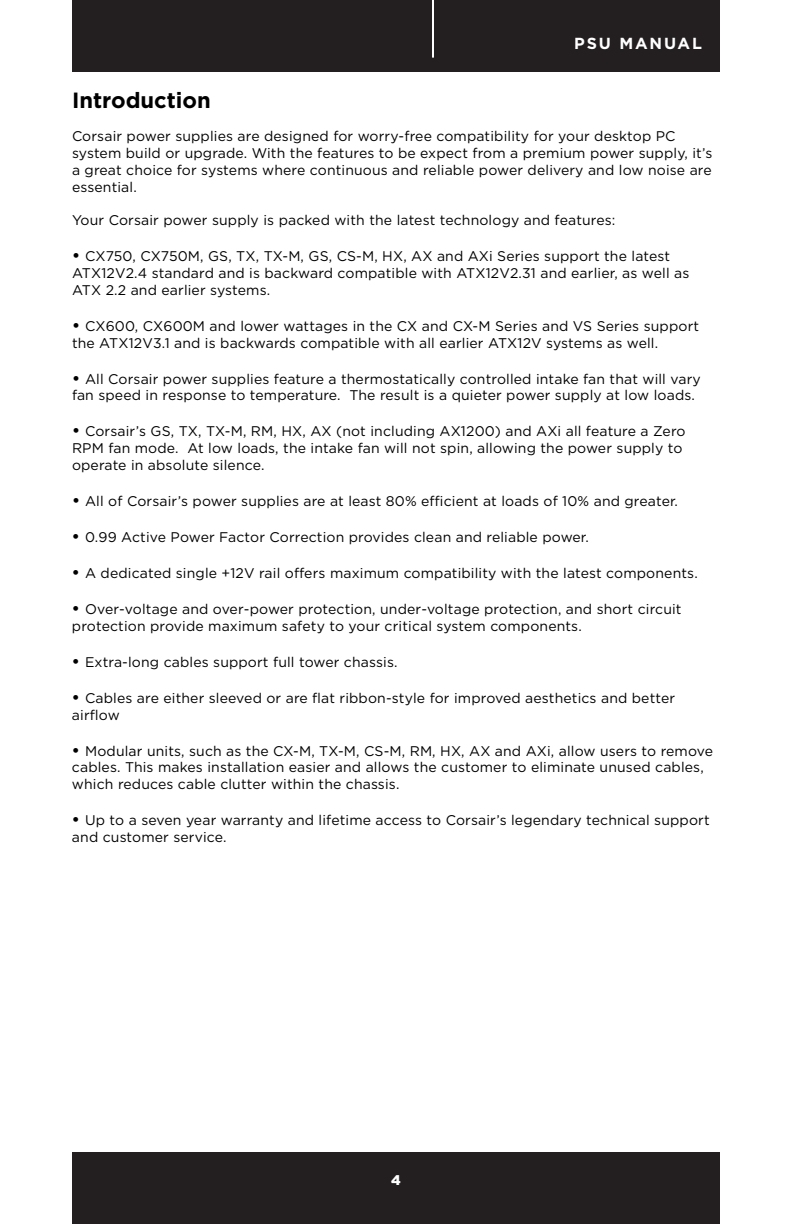
<style>
.page{position:relative;width:792px;height:1224px;background:#fff}
.page>*{position:absolute;margin:0;border:0;box-sizing:border-box;transform-origin:0 0}
.t1{font:700 22px "Gotham";color:#000}
.t2{font:700 16px "Gotham";letter-spacing:.115em;color:#fff}
.t3{font:14px/16.8px "Gotham";letter-spacing:.01em;color:#000}
.t4{font:900 14px "Gotham";color:#fff}
.s1{font-weight:700;font-size:16px}
</style>
<div class="page">
<div style="left:72px;top:0;width:648px;height:72px;background:#231f20"></div>
<div style="left:72px;top:1152px;width:648px;height:72px;background:#231f20"></div>
<hr style="left:432px;top:0;width:2px;height:58px;background:#fff">
<p class="t2" style="left:574px;top:36px;width:129px">PSU MANUAL</p>
<h1 class="t1" style="left:72px;top:90px;width:140px">Introduction</h1>
<p class="t3" style="left:72px;top:129px;width:642px">Corsair power supplies are designed for worry-free compatibility for your desktop PC system build or upgrade. With the features to be expect from a premium power supply, it’s a great choice for systems where continuous and reliable power delivery and low noise are essential.</p>
<p class="t3" style="left:72px;top:213px;width:545px">Your Corsair power supply is packed with the latest technology and features:</p>
<p class="t3" style="left:72px;top:249px;width:619px"><span class="s1">•</span> CX750, CX750M, GS, TX, TX-M, GS, CS-M, HX, AX and AXi Series support the latest<br>ATX12V2.4 standard and is backward compatible with ATX12V2.31 and earlier, as well as<br>ATX 2.2 and earlier systems.</p>
<p class="t3" style="left:72px;top:318px;width:629px"><span class="s1">•</span> CX600, CX600M and lower wattages in the CX and CX-M Series and VS Series support the ATX12V3.1 and is backwards compatible with all earlier ATX12V systems as well.</p>
<p class="t3" style="left:72px;top:371px;width:630px"><span class="s1">•</span> All Corsair power supplies feature a thermostatically controlled intake fan that will vary fan speed in response to temperature. The result is a quieter power supply at low loads.</p>
<p class="t3" style="left:72px;top:424px;width:615px"><span class="s1">•</span> Corsair’s GS, TX, TX-M, RM, HX, AX (not including AX1200) and AXi all feature a Zero<br>RPM fan mode. At low loads, the intake fan will not spin, allowing the power supply to operate in absolute silence.</p>
<p class="t3" style="left:72px;top:493px;width:608px"><span class="s1">•</span> All of Corsair’s power supplies are at least 80% efficient at loads of 10% and greater.</p>
<p class="t3" style="left:72px;top:529px;width:518px"><span class="s1">•</span> 0.99 Active Power Factor Correction provides clean and reliable power.</p>
<p class="t3" style="left:72px;top:565px;width:627px"><span class="s1">•</span> A dedicated single +12V rail offers maximum compatibility with the latest components.</p>
<p class="t3" style="left:72px;top:601px;width:611px"><span class="s1">•</span> Over-voltage and over-power protection, under-voltage protection, and short circuit protection provide maximum safety to your critical system components.</p>
<p class="t3" style="left:72px;top:654px;width:327px"><span class="s1">•</span> Extra-long cables support full tower chassis.</p>
<p class="t3" style="left:72px;top:690px;width:605px"><span class="s1">•</span> Cables are either sleeved or are flat ribbon-style for improved aesthetics and better airflow</p>
<p class="t3" style="left:72px;top:743px;width:643px"><span class="s1">•</span> Modular units, such as the CX-M, TX-M, CS-M, RM, HX, AX and AXi, allow users to remove cables. This makes installation easier and allows the customer to eliminate unused cables, which reduces cable clutter within the chassis.</p>
<p class="t3" style="left:72px;top:813px;width:639px"><span class="s1">•</span> Up to a seven year warranty and lifetime access to Corsair’s legendary technical support and customer service.</p>
<p class="t4" style="left:391px;top:1174px;width:11px">4</p>
</div>
